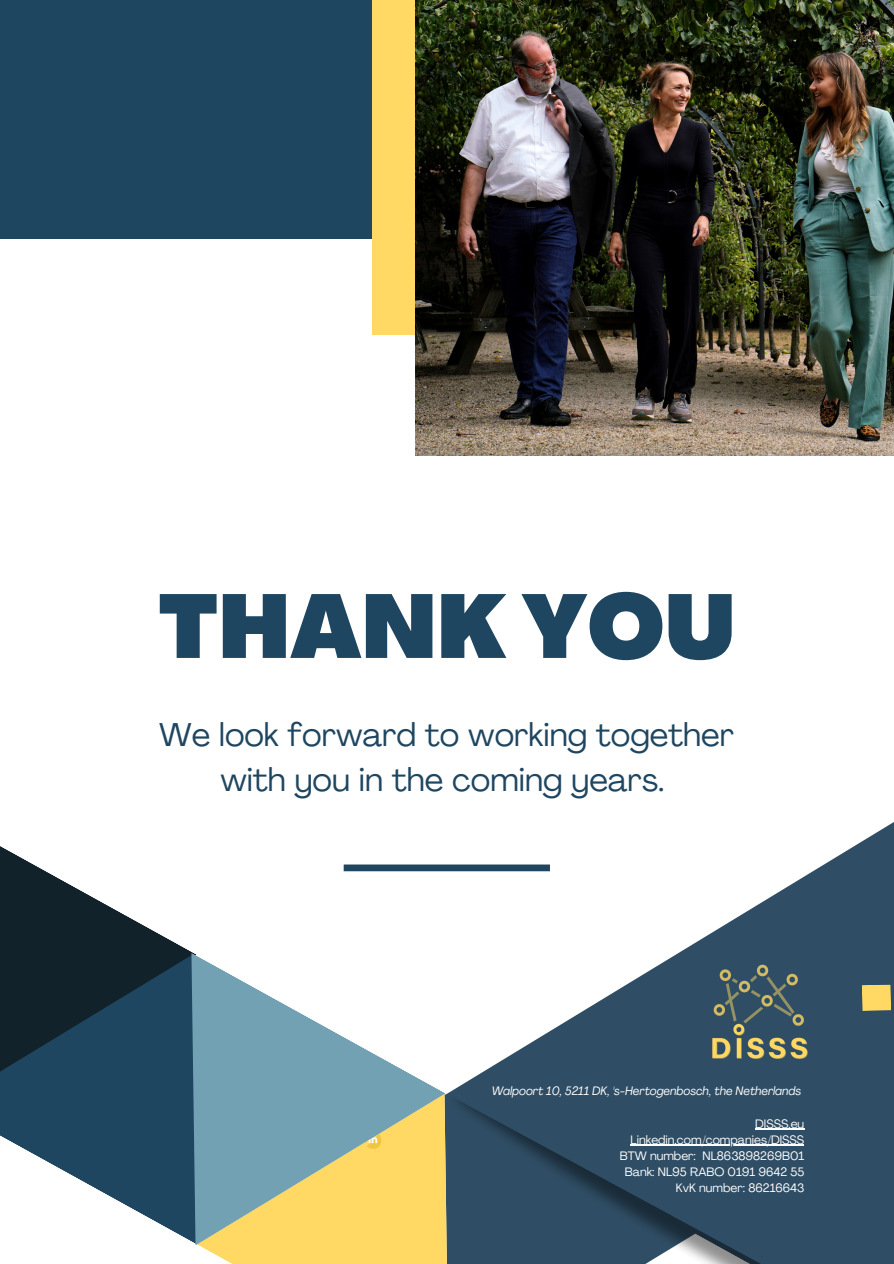
<style>
.page{position:relative;width:894px;height:1264px;background:#fff}
.page>*{position:absolute;margin:0;border:0;box-sizing:border-box;transform-origin:0 0}
.t1{font:900 88.65px "Agrandir";color:#1f4660}
.t2{font:32.55px/45px "Agrandir";color:#1f4660;text-align:center}
.t3{font:12px "Agrandir";color:#fff}
.t4{font:italic 12px "Agrandir";color:#fff}
</style>
<div class="page">
<div style="left:0;top:0;width:415px;height:239px;background:#1f4660"></div>
<div style="left:372px;top:0;width:60px;height:335px;background:#ffd964"></div>
<img style="left:415px;top:0;width:478px;height:456px">
<svg style="left:0;top:846px;width:191px;height:108px;fill:#12222b"></svg>
<svg style="left:0;top:954px;width:191px;height:287px;fill:#1f4660"></svg>
<svg style="left:444px;top:822px;width:449px;height:271px"></svg>
<div style="left:343px;top:864px;width:207px;height:7px;background:#1f4660"></div>
<svg style="left:198px;top:1245px;width:231px;height:18px;background:#ffdb6f"></svg>
<svg style="left:861px;top:984px;width:29px;height:26px"></svg>
<svg style="left:191px;top:952px;width:254px;height:293px;fill:#73a1b4"></svg>
<img style="left:429px;top:1093px;width:464px;height:170px">
<hr style="left:755px;top:1128px;width:49px;height:1px;background:#fff">
<hr style="left:630px;top:1144px;width:174px;height:1px;background:#fff">
<img style="left:705px;top:961px;width:107px;height:108px">
<h1 class="t1" style="left:158px;top:591px;width:579px">THANK YOU</h1>
<p class="t2" style="left:159px;top:715px;width:576px">We look forward to working together with you in the coming years.</p>
<p class="t4" style="left:491px;top:1086px;width:311px">Walpoort 10, 5211 DK, 's-Hertogenbosch, the Netherlands</p>
<p class="t3" style="left:755px;top:1118px;width:51px">DISSS.eu</p>
<p class="t3" style="left:630px;top:1134px;width:175px">Linkedin.com/companies/DISSS</p>
<p class="t3" style="left:619px;top:1150px;width:186px">BTW number: NL863898269B01</p>
<p class="t3" style="left:624px;top:1166px;width:181px">Bank: NL95 RABO 0191 9642 55</p>
<p class="t3" style="left:675px;top:1182px;width:130px">KvK number: 86216643</p>
</div>
